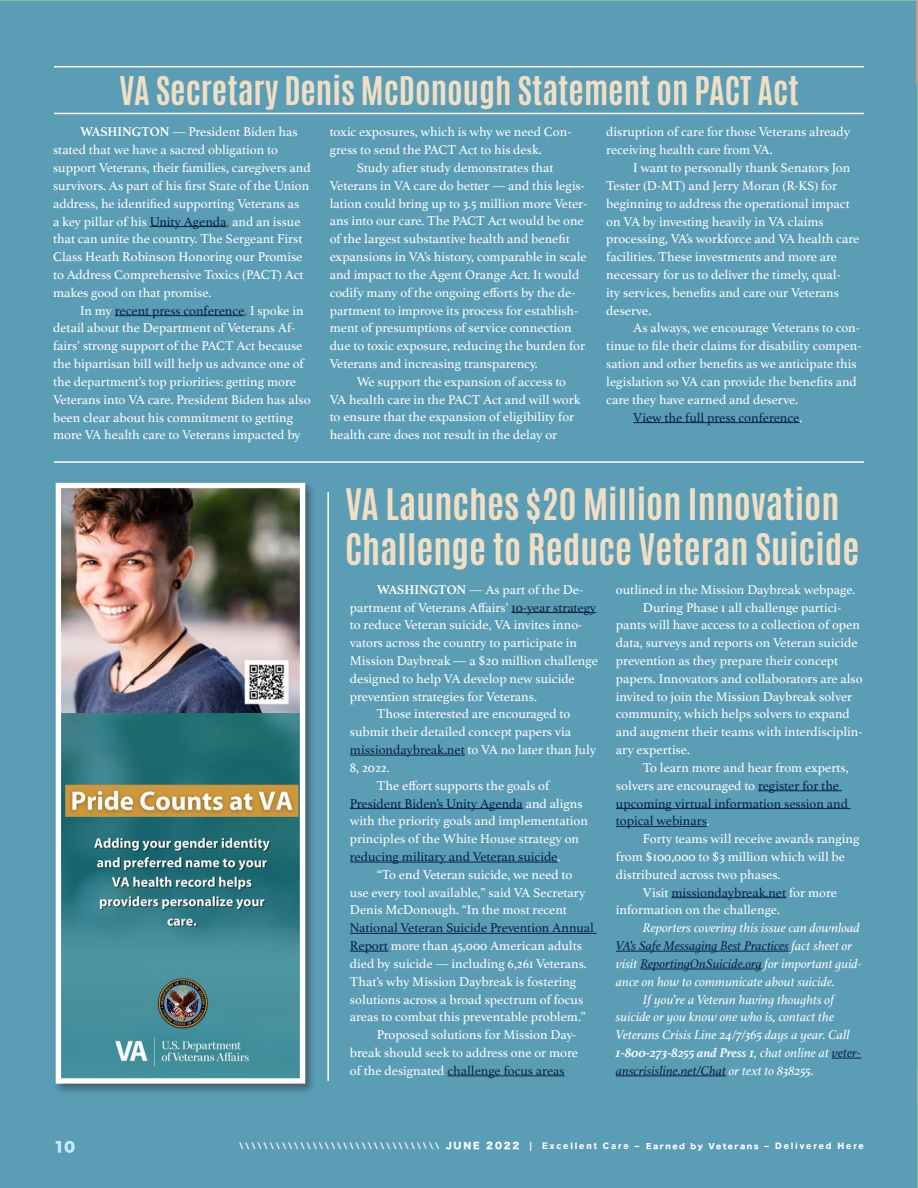
<style>
.page{position:relative;width:918px;height:1188px;background:#5c9db6}
.page>*{position:absolute;margin:0;border:0;box-sizing:border-box;transform-origin:0 0}
.t1{font:700 36.3px/45.3px "Antonio";color:#f0dfc5}
.t2{font:700 33px "Antonio";color:#f0dfc5}
.Folio_Right{font:13.5px "Hira Kaku Std N W8";color:#c3e9fa}
.Main_Paragraph_Syle{font:13.35px/17.9px "Athelas";color:#fff}
.Main_Paragraph_Syle-2{font:italic 13.35px/17.9px "Athelas";color:#fff}
.Main_Paragraph_Syle-3{font:13.35px/17.9px "Athelas";color:#072244}
.t3{font:900 9px "Akzidenz Grotesk";letter-spacing:.2em;color:#fff}
.s1{font-weight:700}
.s2{color:#072244}
.s3{color:#57585a}
.s4{color:#fff}
.s5{color:#0d253d}
.s6{font-family:"Hira Kaku Std W8";font-weight:400}
.s7{font-family:"Hira Kaku Std N W8";font-weight:400;font-size:7.5px}
</style>
<div class="page">
<hr style="left:150px;top:226px;width:77px;height:1px;background:#072244">
<hr style="left:115px;top:315px;width:129px;height:1px;background:#072244">
<hr style="left:633px;top:422px;width:166px;height:1px;background:#072244">
<hr style="left:916px;top:0;width:2px;height:84px;background:#bfa08e">
<hr style="left:917px;top:1058px;width:1px;height:53px;background:#77be90">
<svg style="left:917px;top:1067px;width:1px;height:37px"></svg>
<hr style="left:511px;top:612px;width:85px;height:1px;background:#072244">
<hr style="left:350px;top:755px;width:115px;height:1px;background:#072244">
<hr style="left:350px;top:808px;width:173px;height:1px;background:#072244">
<hr style="left:350px;top:862px;width:208px;height:1px;background:#072244">
<hr style="left:350px;top:933px;width:247px;height:1px;background:#072244">
<hr style="left:350px;top:951px;width:38px;height:1px;background:#072244">
<hr style="left:447px;top:1076px;width:118px;height:1px;background:#0d253d">
<hr style="left:758px;top:790px;width:84px;height:1px;background:#072244">
<hr style="left:616px;top:808px;width:235px;height:1px;background:#072244">
<hr style="left:616px;top:826px;width:91px;height:1px;background:#072244">
<hr style="left:671px;top:897px;width:115px;height:1px;background:#072244">
<hr style="left:616px;top:951px;width:173px;height:1px;background:#072244">
<hr style="left:640px;top:969px;width:122px;height:1px;background:#072244">
<svg style="left:832px;top:1058px;width:29px;height:1px"></svg>
<hr style="left:616px;top:1076px;width:110px;height:1px;background:#072244">
<div style="left:52px;top:479px;width:265px;height:616px;background:#231f20;opacity:.5"></div>
<img style="left:62px;top:489px;width:237px;height:589px">
<div style="left:56px;top:483px;width:249px;height:601px;border:5px solid #fff"></div>
<hr style="left:54px;top:461px;width:810px;height:2px;background:#fff">
<hr style="left:327px;top:492px;width:2px;height:589px;background:#fff">
<hr style="left:54px;top:66px;width:810px;height:1px;background:#fff">
<hr style="left:54px;top:113px;width:810px;height:1px;background:#fff">
<p class="t2" style="left:119px;top:66px;width:681px">VA Secretary Denis McDonough Statement on PACT Act</p>
<p class="Main_Paragraph_Syle" style="left:53px;top:123px;width:259px;text-indent:27px"><span class="s1">WASHINGTON</span> — President Biden has stated that we have a sacred obligation to support Veterans, their families, caregivers and survivors. As part of his first State of the Union address, he identified supporting Veterans as<br>a key pillar of his <span class="s2">Unity Agenda</span><span class="s3">,</span> and an issue that can unite the country. The Sergeant First Class Heath Robinson Honoring our Promise to Address Comprehensive Toxics (PACT) Act makes good on that promise.</p>
<p class="Main_Paragraph_Syle" style="left:53px;top:301px;width:259px;text-indent:27px">In my <span class="s2">recent press conference</span><span class="s3">,</span> I spoke in detail about the Department of Veterans Af&shy;fairs’ strong support of the PACT Act because the bipartisan bill will help us advance one of the department’s top priorities: getting more Veterans into VA care. President Biden has also been clear about his commitment to getting more VA health care to Veterans impacted by</p>
<p class="Main_Paragraph_Syle" style="left:330px;top:123px;width:243px">toxic exposures, which is why we need Con&shy;gress to send the PACT Act to his desk.</p>
<p class="Main_Paragraph_Syle" style="left:330px;top:158px;width:259px;text-indent:27px">Study after study demonstrates that Veterans in VA care do better — and this legis&shy;lation could bring up to 3.5 million more Veter&shy;ans into our care. The PACT Act would be one of the largest substantive health and benefit expansions in VA’s history, comparable in scale and impact to the Agent Orange Act. It would codify many of the ongoing efforts by the de&shy;partment to improve its process for establish&shy;ment of presumptions of service connection due to toxic exposure, reducing the burden for Veterans and increasing transparency.</p>
<p class="Main_Paragraph_Syle" style="left:330px;top:372px;width:252px;text-indent:27px">We support the expansion of access to VA health care in the PACT Act and will work to ensure that the expansion of eligibility for health care does not result in the delay or</p>
<p class="Main_Paragraph_Syle" style="left:606px;top:123px;width:246px">disruption of care for those Veterans already receiving health care from VA.</p>
<p class="Main_Paragraph_Syle" style="left:606px;top:158px;width:254px;text-indent:27px">I want to personally thank Senators Jon Tester (D-MT) and Jerry Moran (R-KS) for beginning to address the operational impact on VA by investing heavily in VA claims processing, VA’s workforce and VA health care facilities. These investments and more are necessary for us to deliver the timely, qual-<br>ity services, benefits and care our Veterans deserve.</p>
<p class="Main_Paragraph_Syle" style="left:606px;top:319px;width:257px;text-indent:27px">As always, we encourage Veterans to con&shy;tinue to file their claims for disability compen&shy;sation and other benefits as we anticipate this legislation so VA can provide the benefits and care they have earned and deserve.</p>
<p class="Main_Paragraph_Syle-3" style="left:633px;top:408px;width:170px">View the full press conference<span class="s4">.</span></p>
<p class="t1" style="left:345px;top:482px;width:516px">VA Launches $20 Million Innovation<br>Challenge to Reduce Veteran Suicide</p>
<p class="Main_Paragraph_Syle" style="left:350px;top:580px;width:250px;text-indent:27px"><span class="s1">WASHINGTON</span> — As part of the De&shy;partment of Veterans Affairs’ <span class="s2">10-year strategy </span>to reduce Veteran suicide, VA invites inno&shy;vators across the country to participate in Mission Daybreak — a $20 million challenge designed to help VA develop new suicide prevention strategies for Veterans.</p>
<p class="Main_Paragraph_Syle" style="left:350px;top:705px;width:248px;text-indent:27px">Those interested are encouraged to submit their detailed concept papers via <span class="s2">missiondaybreak.net</span> to VA no later than July<br>8, 2022.</p>
<p class="Main_Paragraph_Syle" style="left:350px;top:776px;width:239px;text-indent:27px">The effort supports the goals of <span class="s2">President Biden’s Unity Agenda</span> and aligns with the priority goals and implementation principles of the White House strategy on <span class="s2">reducing military and Veteran suicide</span>.</p>
<p class="Main_Paragraph_Syle" style="left:350px;top:865px;width:246px;text-indent:27px">“To end Veteran suicide, we need to use every tool available,” said VA Secretary Denis McDonough. “In the most recent <span class="s2">National Veteran Suicide Prevention Annual Report</span> more than 45,000 American adults died by suicide — including 6,261 Veterans.<br>That’s why Mission Daybreak is fostering solutions across a broad spectrum of focus areas to combat this preventable problem.”</p>
<p class="Main_Paragraph_Syle" style="left:350px;top:1025px;width:230px;text-indent:27px">Proposed solutions for Mission Day&shy;break should seek to address one or more of the designated <span class="s5">challenge focus areas</span></p>
<p class="Main_Paragraph_Syle" style="left:616px;top:580px;width:241px">outlined in the Mission Daybreak webpage.</p>
<p class="Main_Paragraph_Syle" style="left:616px;top:598px;width:248px;text-indent:27px">During Phase 1 all challenge partici&shy;pants will have access to a collection of open data, surveys and reports on Veteran suicide prevention as they prepare their concept papers. Innovators and collaborators are also invited to join the Mission Daybreak solver community, which helps solvers to expand and augment their teams with interdisciplin&shy;ary expertise.</p>
<p class="Main_Paragraph_Syle-3" style="left:616px;top:758px;width:234px;text-indent:27px"><span class="s4">To learn more and hear from experts, solvers are encouraged to</span> register for the upcoming virtual information session and topical webinars<span class="s4">.</span></p>
<p class="Main_Paragraph_Syle" style="left:616px;top:829px;width:245px;text-indent:27px">Forty teams will receive awards ranging from $100,000 to $3 million which will be distributed across two phases.</p>
<p class="Main_Paragraph_Syle" style="left:616px;top:883px;width:223px;text-indent:27px">Visit <span class="s2">missiondaybreak.net</span> for more information on the challenge.</p>
<p class="Main_Paragraph_Syle-2" style="left:616px;top:919px;width:248px;text-indent:27px">Reporters covering this issue can download <span class="s2">VA’s Safe Messaging Best Practices</span> fact sheet or visit <span class="s2">ReportingOnSuicide.org</span> for important guid&shy;ance on how to communicate about suicide.</p>
<p class="Main_Paragraph_Syle-2" style="left:616px;top:990px;width:247px;text-indent:27px">If you’re a Veteran having thoughts of suicide or you know one who is, contact the Veterans Crisis Line 24/7/365 days a year. Call <span class="s1">1-800-273-8255 and Press 1</span>, chat online at <span class="s2">veter&shy;anscrisisline.net/Chat</span> or text to 838255.</p>
<p class="Folio_Right" style="left:54px;top:1140px;width:22px">10</p>
<p class="t3" style="left:239px;top:1140px;width:626px">\\\\\\\\\\\\\\\\\\\\\\\\\\\\\\\\\ <span class="s6">JUNE 2022</span> | Excellent Care – <span class="s7">Earned by Veterans</span> – Delivered Here</p>
</div>
